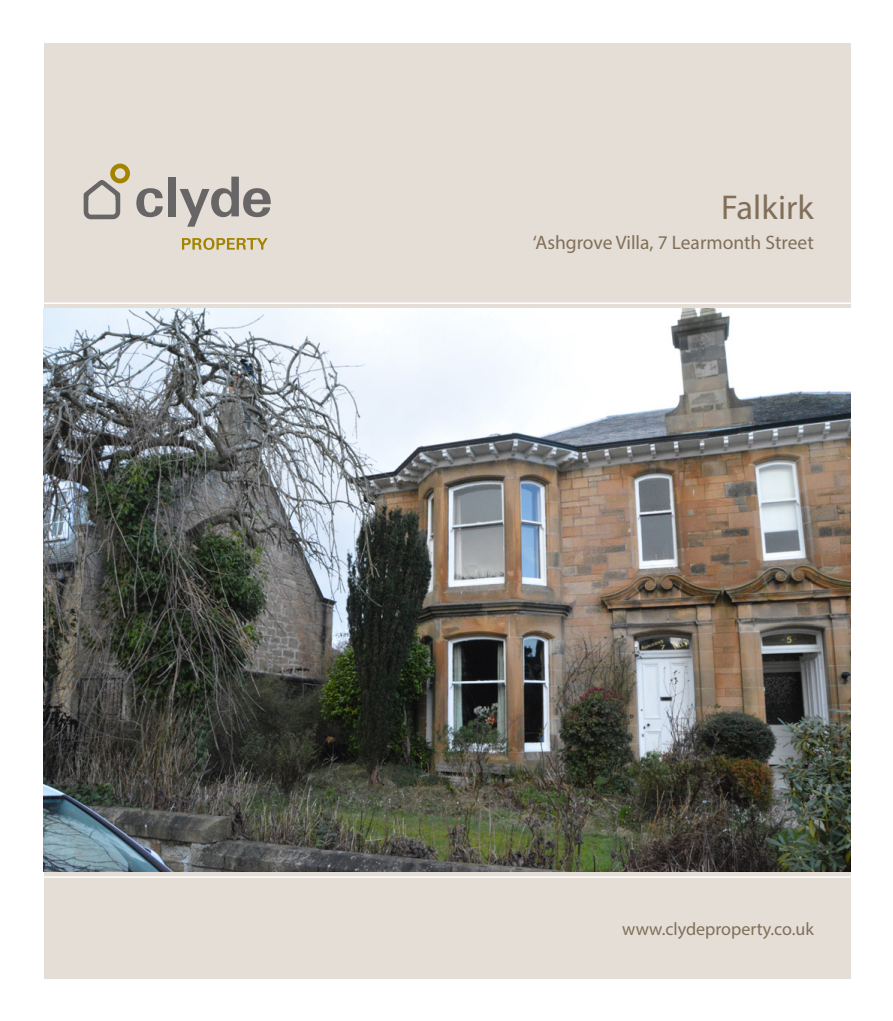
<style>
.page{position:relative;width:893px;height:1021px;background:#fff}
.page>*{position:absolute;margin:0;border:0;box-sizing:border-box;transform-origin:0 0}
.t1{font:34.5px "Myriad Pro";color:#816f59}
.t2{font:19.5px "Myriad Pro";color:#816f59}
.t3{font:18px "Myriad Pro";color:#816f59}
</style>
<div class="page">
<div style="left:44px;top:43px;width:806px;height:935px;background:#e4ded7"></div>
<img style="left:44px;top:309px;width:806px;height:562px">
<hr style="left:19px;top:302px;width:843px;height:2px;background:#fff">
<hr style="left:39px;top:876px;width:819px;height:1px;background:#fff">
<div style="left:110px;top:164px;width:20px;height:19px;border:5px solid #a28400;border-radius:50%"></div>
<svg style="left:136px;top:188px;width:27px;height:29px"></svg>
<div style="left:168px;top:177px;width:8px;height:39px;background:#676566"></div>
<svg style="left:180px;top:177px;width:91px;height:50px"></svg>
<svg style="left:182px;top:238px;width:86px;height:12px"></svg>
<svg style="left:84px;top:178px;width:39px;height:42px"></svg>
<h1 class="t1" style="left:721px;top:186px;width:94px">Falkirk</h1>
<p class="t2" style="left:533px;top:230px;width:282px">‘Ashgrove Villa, 7 Learmonth Street</p>
<p class="t3" style="left:622px;top:918px;width:193px">www.clydeproperty.co.uk</p>
</div>
